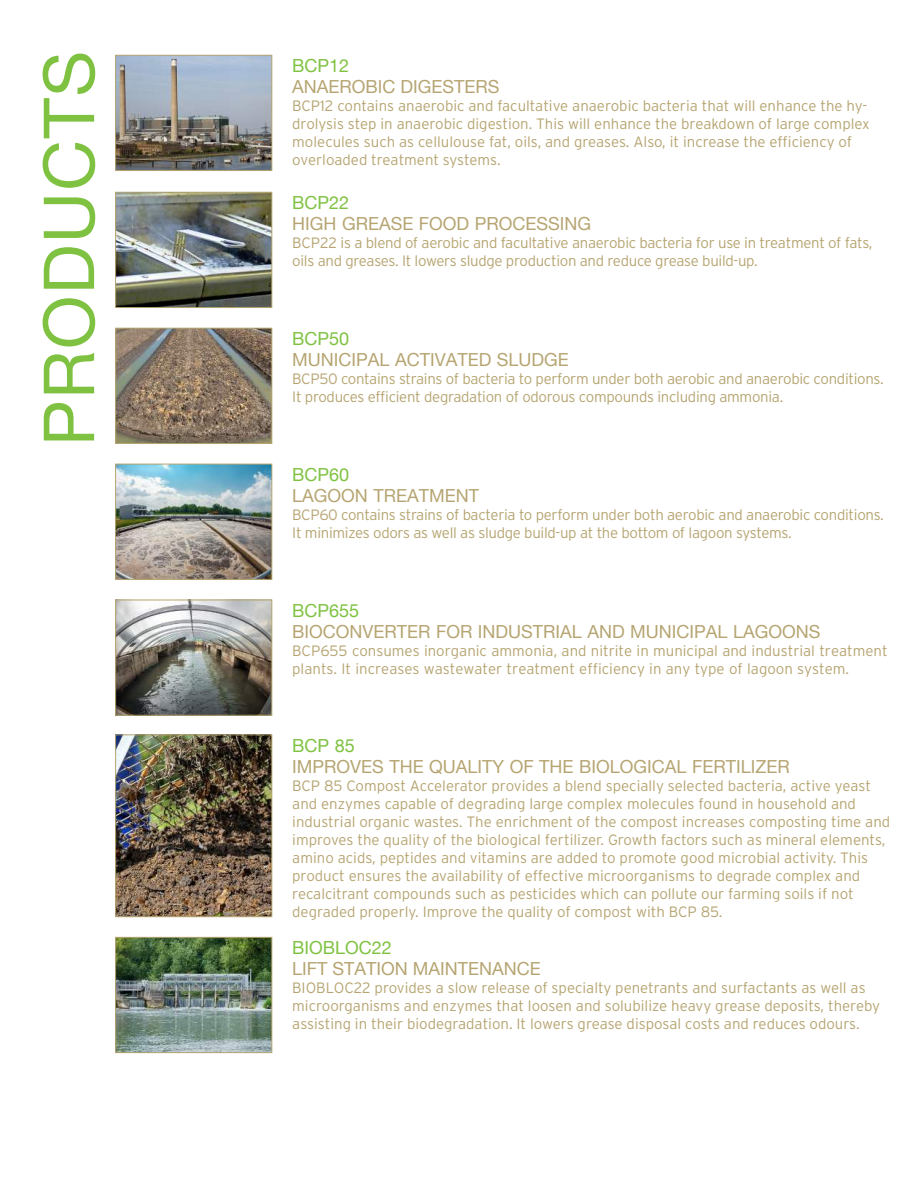
<style>
.page{position:relative;width:918px;height:1188px;background:#fff}
.page>*{position:absolute;margin:0;border:0;box-sizing:border-box;transform-origin:0 0}
.t1{font:70.5px "Helvetica Neue";letter-spacing:.02em;color:#7fc241}
.t2{font:18px "Helvetica Neue";color:#b6a572}
.t3{font:18px "Helvetica Neue";color:#7fc241}
.t4{font:300 15px/18px "Interstate";color:#b6a572}
.t5{font:300 15px/18px "Interstate";letter-spacing:-.02em;color:#b6a572}
</style>
<div class="page">
<img style="left:117px;top:939px;width:153px;height:112px">
<div style="left:115px;top:937px;width:157px;height:116px;border:1px solid #b6a572"></div>
<img style="left:117px;top:57px;width:153px;height:112px">
<div style="left:115px;top:55px;width:157px;height:116px;border:1px solid #b6a572"></div>
<img style="left:117px;top:330px;width:153px;height:112px">
<div style="left:115px;top:328px;width:157px;height:116px;border:1px solid #b6a572"></div>
<img style="left:117px;top:466px;width:153px;height:112px">
<div style="left:115px;top:464px;width:157px;height:116px;border:1px solid #b6a572"></div>
<img style="left:117px;top:194px;width:153px;height:112px">
<div style="left:115px;top:192px;width:157px;height:116px;border:1px solid #b6a572"></div>
<img style="left:117px;top:602px;width:153px;height:111px">
<div style="left:115px;top:600px;width:157px;height:115px;border:1px solid #b6a572"></div>
<img style="left:117px;top:737px;width:153px;height:178px">
<div style="left:115px;top:735px;width:157px;height:182px;border:1px solid #b6a572"></div>
<h1 class="t1" style="left:43px;top:446px;width:397px;rotate:-90deg">PRODUCTS</h1>
<p class="t3" style="left:292px;top:59px;width:59px">BCP12</p>
<p class="t2" style="left:292px;top:80px;width:209px">ANAEROBIC DIGESTERS</p>
<p class="t4" style="left:292px;top:98px;width:579px">BCP12 contains anaerobic and facultative anaerobic bacteria that will enhance the hy&shy;drolysis step in anaerobic digestion. This will enhance the breakdown of large complex molecules such as cellulouse fat, oils, and greases. Also, it increase the efficiency of overloaded treatment systems.</p>
<p class="t3" style="left:292px;top:196px;width:59px">BCP22</p>
<p class="t2" style="left:292px;top:217px;width:300px">HIGH GREASE FOOD PROCESSING</p>
<p class="t5" style="left:292px;top:235px;width:582px">BCP22 is a blend of aerobic and facultative anaerobic bacteria for use in treatment of fats, oils and greases. It lowers sludge production and reduce grease build-up.</p>
<p class="t3" style="left:292px;top:332px;width:59px">BCP50</p>
<p class="t2" style="left:292px;top:353px;width:278px">MUNICIPAL ACTIVATED SLUDGE</p>
<p class="t5" style="left:292px;top:371px;width:593px">BCP50 contains strains of bacteria to perform under both aerobic and anaerobic conditions.<br>It produces efficient degradation of odorous compounds including ammonia.</p>
<p class="t3" style="left:292px;top:468px;width:59px">BCP60</p>
<p class="t2" style="left:292px;top:489px;width:188px">LAGOON TREATMENT</p>
<p class="t5" style="left:292px;top:507px;width:593px">BCP60 contains strains of bacteria to perform under both aerobic and anaerobic conditions.<br>It minimizes odors as well as sludge build-up at the bottom of lagoon systems.</p>
<p class="t3" style="left:292px;top:604px;width:69px">BCP655</p>
<p class="t2" style="left:292px;top:625px;width:530px">BIOCONVERTER FOR INDUSTRIAL AND MUNICIPAL LAGOONS</p>
<p class="t4" style="left:292px;top:643px;width:597px">BCP655 consumes inorganic ammonia, and nitrite in municipal and industrial treatment plants. It increases wastewater treatment efficiency in any type of lagoon system.</p>
<p class="t3" style="left:292px;top:739px;width:64px">BCP 85</p>
<p class="t2" style="left:292px;top:760px;width:499px">IMPROVES THE QUALITY OF THE BIOLOGICAL FERTILIZER</p>
<p class="t4" style="left:292px;top:778px;width:600px">BCP 85 Compost Accelerator provides a blend specially selected bacteria, active yeast and enzymes capable of degrading large complex molecules found in household and industrial organic wastes. The enrichment of the compost increases composting time and improves the quality of the biological fertilizer. Growth factors such as mineral elements, amino acids, peptides and vitamins are added to promote good microbial activity. This product ensures the availability of effective microorganisms to degrade complex and recalcitrant compounds such as pesticides which can pollute our farming soils if not degraded properly. Improve the quality of compost with BCP 85.</p>
<p class="t3" style="left:292px;top:941px;width:101px">BIOBLOC22</p>
<p class="t2" style="left:292px;top:962px;width:250px">LIFT STATION MAINTENANCE</p>
<p class="t4" style="left:292px;top:980px;width:589px">BIOBLOC22 provides a slow release of specialty penetrants and surfactants as well as microorganisms and enzymes that loosen and solubilize heavy grease deposits, thereby assisting in their biodegradation. It lowers grease disposal costs and reduces odours.</p>
</div>
